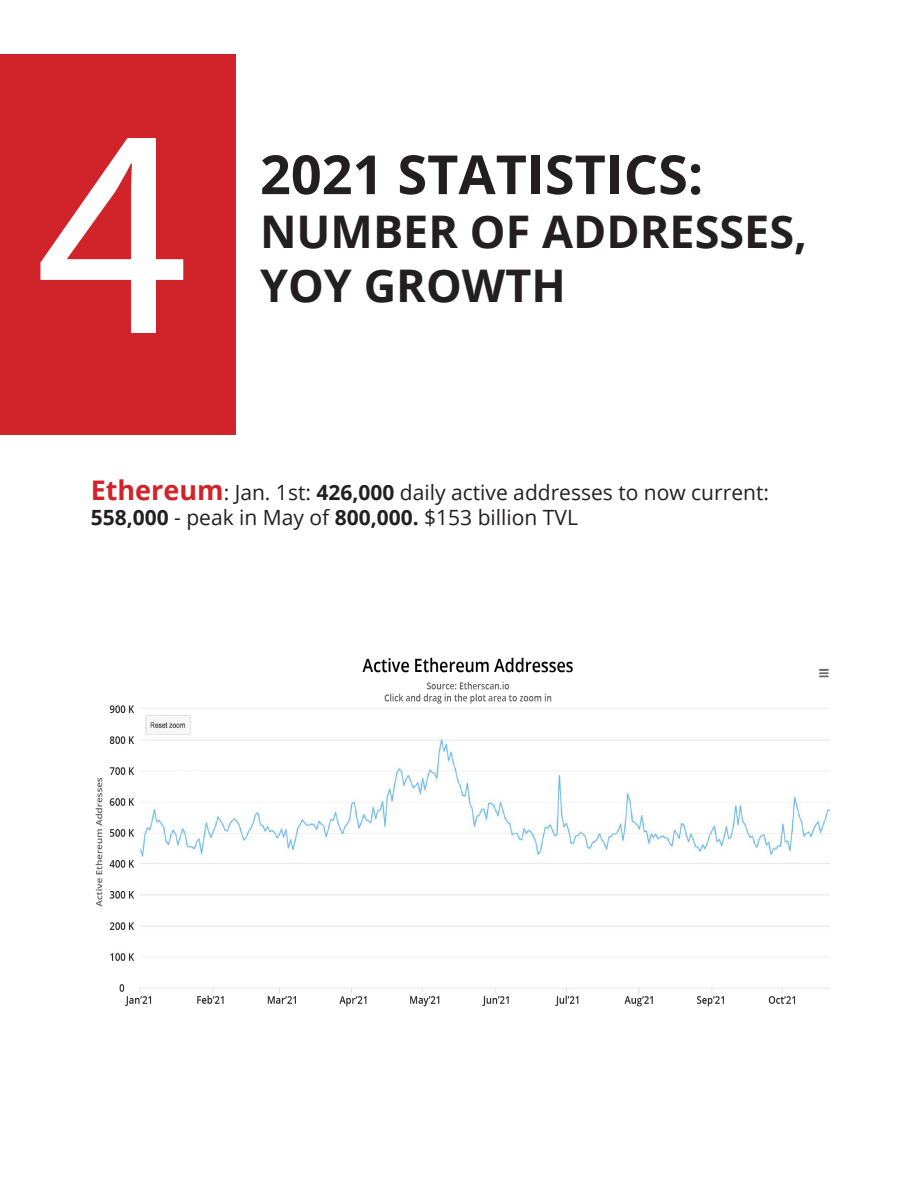
<style>
.page{position:relative;width:918px;height:1188px;background:#fff}
.page>*{position:absolute;margin:0;border:0;box-sizing:border-box;transform-origin:0 0}
.t1{font:300px "Myriad Pro";color:#fff}
.section_heading{font:700 54px "Open Sans";color:#231f20}
.section_heading-2{font:700 45px "Open Sans";color:#231f20}
.Body_Copy{font:21px/25.2px "Open Sans";color:#231f20}
.s1{font-weight:700;font-size:27px;color:#d1232a}
.s2{font-weight:700}
</style>
<div class="page">
<img style="left:95px;top:657px;width:735px;height:350px">
<div style="left:0;top:54px;width:235px;height:380px;background:#d1232a"></div>
<p class="t1" style="left:36px;top:47px;width:155px">4</p>
<p class="section_heading" style="left:260px;top:136px;width:445px">2021 STATISTICS:</p>
<p class="section_heading-2" style="left:260px;top:200px;width:549px">NUMBER OF ADDRESSES,</p>
<p class="section_heading-2" style="left:260px;top:254px;width:307px">YOY GROWTH</p>
<p class="Body_Copy" style="left:91px;top:479px;width:680px"><span class="s1">Ethereum</span>: Jan. 1st: <span class="s2">426,000</span> daily active addresses to now current:<br><span class="s2">558,000</span> - peak in May of <span class="s2">800,000.</span> $153 billion TVL</p>
</div>
